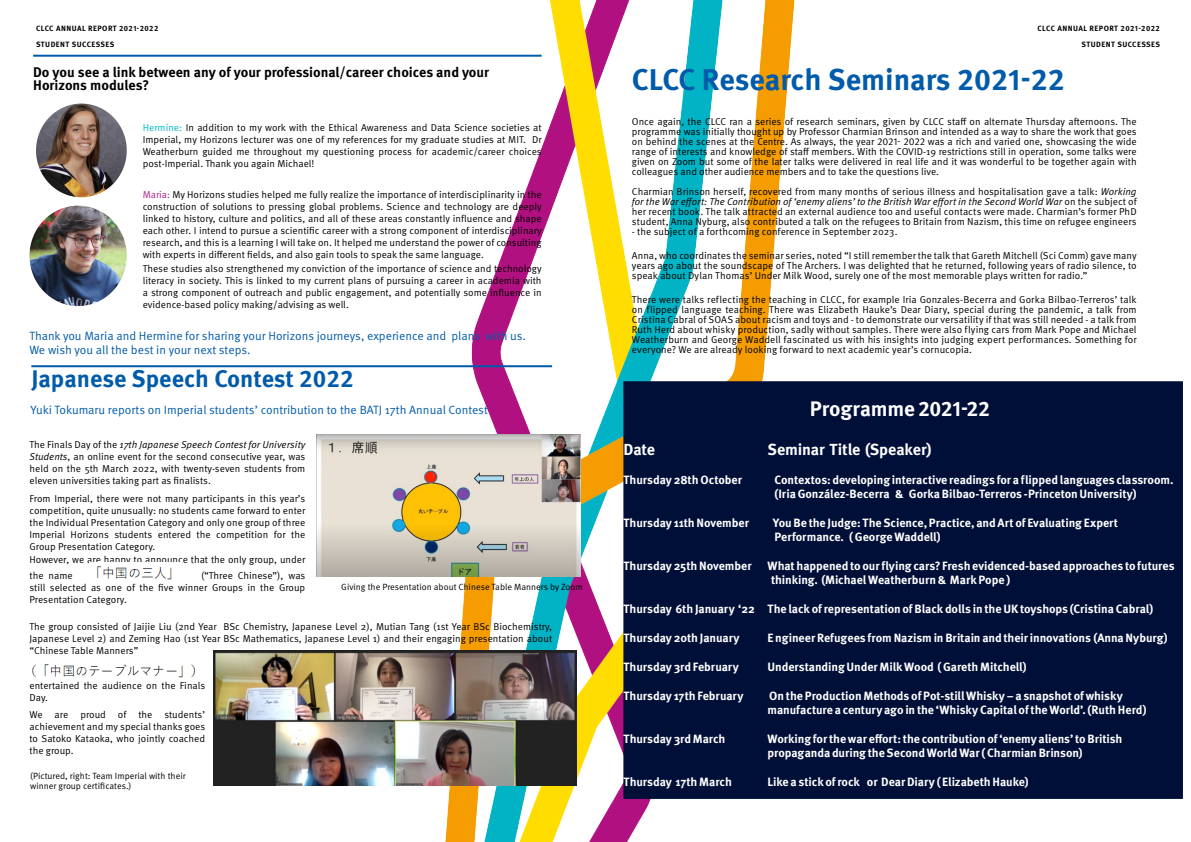
<style>
.page{position:relative;width:1191px;height:842px;background:#fff}
.page>*{position:absolute;margin:0;border:0;box-sizing:border-box;transform-origin:0 0}
.t1{font:700 30px "Meta OT";color:#005baa}
.t2{font:700 24px "Meta OT";color:#005baa}
.t3{font:700 21px "Meta OT";letter-spacing:-.01em;color:#fff}
.t4{font:700 16px "Meta OT";letter-spacing:-.01em;color:#fff}
.t5{font:700 14px/13.5px "Meta OT";color:#000}
.t6{font:700 12px/14.4px "Meta OT";letter-spacing:-.005em;color:#fff}
.t7{font:12px/14.4px "Meta OT Norm";color:#005baa}
.t8{font:10px/12px "Meta OT Norm";color:#000;text-align:justify}
.t9{font:10px "Meta OT Norm Ita";color:#000}
.t10{font:9px/10.8px "Meta OT Norm";color:#000}
.t11{font:700 7.6px "Meta OT";letter-spacing:.055em;color:#000}
.s1{color:#00bac6}
.s2{color:#ad208e}
.s3{font-family:"Meta OT Norm"}
.s4{font-family:"Meta OT Norm Ita"}
.s5{font-size:14px;color:#fff}
</style>
<div class="page">
<img style="left:435px;top:0;width:360px;height:842px">
<img style="left:316px;top:434px;width:264px;height:142px">
<div style="left:623px;top:381px;width:559px;height:418px;background:#000f38;border:1px solid #000f38"></div>
<img style="left:29px;top:206px;width:98px;height:100px">
<img style="left:36px;top:104px;width:91px;height:93px">
<hr style="left:33px;top:55px;width:508px;height:2px;background:#005baa">
<hr style="left:31px;top:365px;width:521px;height:2px;background:#005baa">
<img style="left:213px;top:650px;width:363px;height:136px">
<img style="left:97px;top:566px;width:75px;height:14px">
<img style="left:31px;top:664px;width:165px;height:14px">
<p class="t11" style="left:36px;top:24px;width:124px">CLCC ANNUAL REPORT 2021-2022</p>
<p class="t11" style="left:1037px;top:24px;width:124px">CLCC ANNUAL REPORT 2021-2022</p>
<p class="t11" style="left:36px;top:40px;width:80px">student successes</p>
<p class="t11" style="left:1081px;top:40px;width:80px">student successes</p>
<h3 class="t5" style="left:33px;top:65px;width:457px">Do you see a link between any of your professional/career choices and your<br>Horizons modules?</h3>
<p class="t8" style="left:143px;top:121px;width:400px"><span class="s1">Hermine:</span> In addition to my work with the Ethical Awareness and Data Science societies at Imperial, my Horizons lecturer was one of my references for my graduate studies at MIT. Dr Weatherburn guided me throughout my questioning process for academic/career choices post-Imperial. Thank you again Michael!</p>
<p class="t8" style="left:143px;top:189px;width:400px"><span class="s2">Maria:</span> My Horizons studies helped me fully realize the importance of interdisciplinarity in the construction of solutions to pressing global problems. Science and technology are deeply linked to history, culture and politics, and all of these areas constantly influence and shape each other. I intend to pursue a scientific career with a strong component of interdisciplinary research, and this is a learning I will take on. It helped me understand the power of consulting with experts in different fields, and also gain tools to speak the same language.</p>
<p class="t8" style="left:143px;top:263px;width:400px">These studies also strengthened my conviction of the importance of science and technology literacy in society. This is linked to my current plans of pursuing a career in academia with a strong component of outreach and public engagement, and potentially some influence in evidence-based policy making/advising as well.</p>
<p class="t7" style="left:29px;top:329px;width:498px">Thank you Maria and Hermine for sharing your Horizons journeys, experience and plans with us.<br>We wish you all the best in your next steps.</p>
<h2 class="t2" style="left:31px;top:364px;width:324px">Japanese Speech Contest 2022</h2>
<p class="t7" style="left:30px;top:403px;width:459px">Yuki Tokumaru reports on Imperial students’ contribution to the BATJ 17th Annual Contest</p>
<p class="t9" style="left:29px;top:438px;width:277px"><span class="s3">The Finals Day of the</span> 17th Japanese Speech Contest for University</p>
<p class="t8" style="left:29px;top:450px;width:277px"><span class="s4">Students</span>, an online event for the second consecutive year, was held on the 5th March 2022, with twenty-seven students from eleven universities taking part as finalists.</p>
<p class="t8" style="left:29px;top:492px;width:277px;text-align:left">From Imperial, there were not many participants in this year’s competition, quite unusually: no students came forward to enter the Individual Presentation Category and only one group of three Imperial Horizons students entered the competition for the Group Presentation Category.<br>However, we are happy to announce that the only group, under</p>
<p class="t8" style="left:29px;top:570px;width:64px">the name <span class="s5">中国の三人」</span></p>
<p class="t8" style="left:29px;top:570px;width:277px;text-indent:172px">(“Three Chinese”), was still selected as one of the five winner Groups in the Group Presentation Category.</p>
<p class="t8" style="left:29px;top:621px;width:524px">The group consisted of Jaijie Liu (2nd Year BSc Chemistry, Japanese Level 2), Mutian Tang (1st Year BSc Biochemistry, Japanese Level 2) and Zeming Hao (1st Year BSc Mathematics, Japanese Level 1) and their engaging presentation about “Chinese Table Manners”</p>
<p class="t8" style="left:29px;top:680px;width:177px">entertained the audience on the Finals<br>Day.</p>
<p class="t8" style="left:29px;top:708px;width:177px">We are proud of the students’ achievement and my special thanks goes to Satoko Kataoka, who jointly coached the group.</p>
<p class="t10" style="left:341px;top:581px;width:243px">Giving the Presentation about Chinese Table Manners by Zoom</p>
<p class="t10" style="left:30px;top:770px;width:157px">(Pictured, right: Team Imperial with their winner group certificates.)</p>
<h1 class="t1" style="left:632px;top:61px;width:434px">CLCC Research Seminars 2021-22</h1>
<p class="t8" style="left:632px;top:116px;width:506px;line-height:10px">Once again, the CLCC ran a series of research seminars, given by CLCC staff on alternate Thursday afternoons. The programme was initially thought up by Professor Charmian Brinson and intended as a way to share the work that goes on behind the scenes at the Centre. As always, the year 2021- 2022 was a rich and varied one, showcasing the wide range of interests and knowledge of staff members. With the COVID-19 restrictions still in operation, some talks were given on Zoom but some of the later talks were delivered in real life and it was wonderful to be together again with colleagues and other audience members and to take the questions live.</p>
<p class="t8" style="left:632px;top:185px;width:506px">Charmian Brinson herself, recovered from many months of serious illness and hospitalisation gave a talk: <span class="s4">Working</span></p>
<p class="t9" style="left:632px;top:195px;width:506px">for the War effort: The Contribution of ‘enemy aliens’ to the British War effort in the Second World War <span class="s3">on the subject of</span></p>
<p class="t8" style="left:632px;top:206px;width:506px;line-height:10px">her recent book. The talk attracted an external audience too and useful contacts were made. Charmian’s former PhD student, Anna Nyburg, also contributed a talk on the refugees to Britain from Nazism, this time on refugee engineers</p>
<p class="t8" style="left:632px;top:225px;width:267px">- the subject of a forthcoming conference in September 2023.</p>
<p class="t8" style="left:632px;top:250px;width:506px;line-height:10px">Anna, who coordinates the seminar series, noted “I still remember the talk that Gareth Mitchell (Sci Comm) gave many years ago about the soundscape of The Archers. I was delighted that he returned, following years of radio silence, to speak about Dylan Thomas’ Under Milk Wood, surely one of the most memorable plays written for radio.”</p>
<p class="t8" style="left:632px;top:295px;width:506px;line-height:10px">There were talks reflecting the teaching in CLCC, for example Iria Gonzales-Becerra and Gorka Bilbao-Terreros’ talk on flipped language teaching. There was Elizabeth Hauke’s Dear Diary, special during the pandemic, a talk from Cristina Cabral of SOAS about racism and toys and - to demonstrate our versatility if that was still needed - a talk from Ruth Herd about whisky production, sadly without samples. There were also flying cars from Mark Pope and Michael Weatherburn and George Waddell fascinated us with his insights into judging expert performances. Something for everyone? We are already looking forward to next academic year’s cornucopia.</p>
<h3 class="t3" style="left:809px;top:396px;width:182px">Programme 2021-22</h3>
<h3 class="t4" style="left:623px;top:439px;width:33px">Date</h3>
<h3 class="t4" style="left:734px;top:439px;width:23px">S</h3>
<h3 class="t4" style="left:777px;top:439px;width:156px">eminar Title (Speaker)</h3>
<p class="t6" style="left:623px;top:472px;width:120px">Thursday 28th October</p>
<p class="t6" style="left:774px;top:472px;width:400px">Contextos: developing interactive readings for a flipped languages classroom. (Iria González-Becerra &amp; Gorka Bilbao-Terreros -Princeton University)</p>
<p class="t6" style="left:623px;top:516px;width:127px">Thursday 11th N ovember</p>
<p class="t6" style="left:772px;top:516px;width:347px">You Be the Judge: The Science, Practice, and Art of Evaluating Expert<br>Performance. ( George Waddell)</p>
<p class="t6" style="left:623px;top:559px;width:130px">Thursday 25th N ovember</p>
<p class="t6" style="left:767px;top:559px;width:408px">What happened to our flying cars? Fresh evidenced-based approaches to futures thinking. (Michael Weatherburn &amp; Mark Pope )</p>
<p class="t6" style="left:623px;top:602px;width:531px">Thursday 6th January ‘22 The lack of representation of Black dolls in the U K toyshops (Cristina Cabral)</p>
<p class="t6" style="left:623px;top:631px;width:118px">Thursday 20th January</p>
<p class="t6" style="left:767px;top:631px;width:402px">E ngineer Refugees from N azism in Britain and their innovations (Anna Nyburg)</p>
<p class="t6" style="left:623px;top:660px;width:136px">Thursday 3rd February U</p>
<p class="t6" style="left:775px;top:660px;width:253px">nderstanding Under Milk Wood ( Gareth Mitchell)</p>
<p class="t6" style="left:623px;top:688px;width:122px">Thursday 17th February</p>
<p class="t6" style="left:767px;top:688px;width:380px">On the Production Methods of Pot-still Whisky – a snapshot of whisky manufacture a century ago in the ‘Whisky Capital of the World’. (Ruth Herd)</p>
<p class="t6" style="left:623px;top:732px;width:104px">Thursday 3rd March</p>
<p class="t6" style="left:767px;top:732px;width:356px">Working for the war effort: the contribution of ‘enemy aliens’ to British propaganda during the Second World War ( Charmian Brinson)</p>
<p class="t6" style="left:623px;top:775px;width:110px">Thursday 17th March</p>
<p class="t6" style="left:767px;top:775px;width:262px">Like a stick of rock or Dear Diary ( Elizabeth Hauke)</p>
</div>
